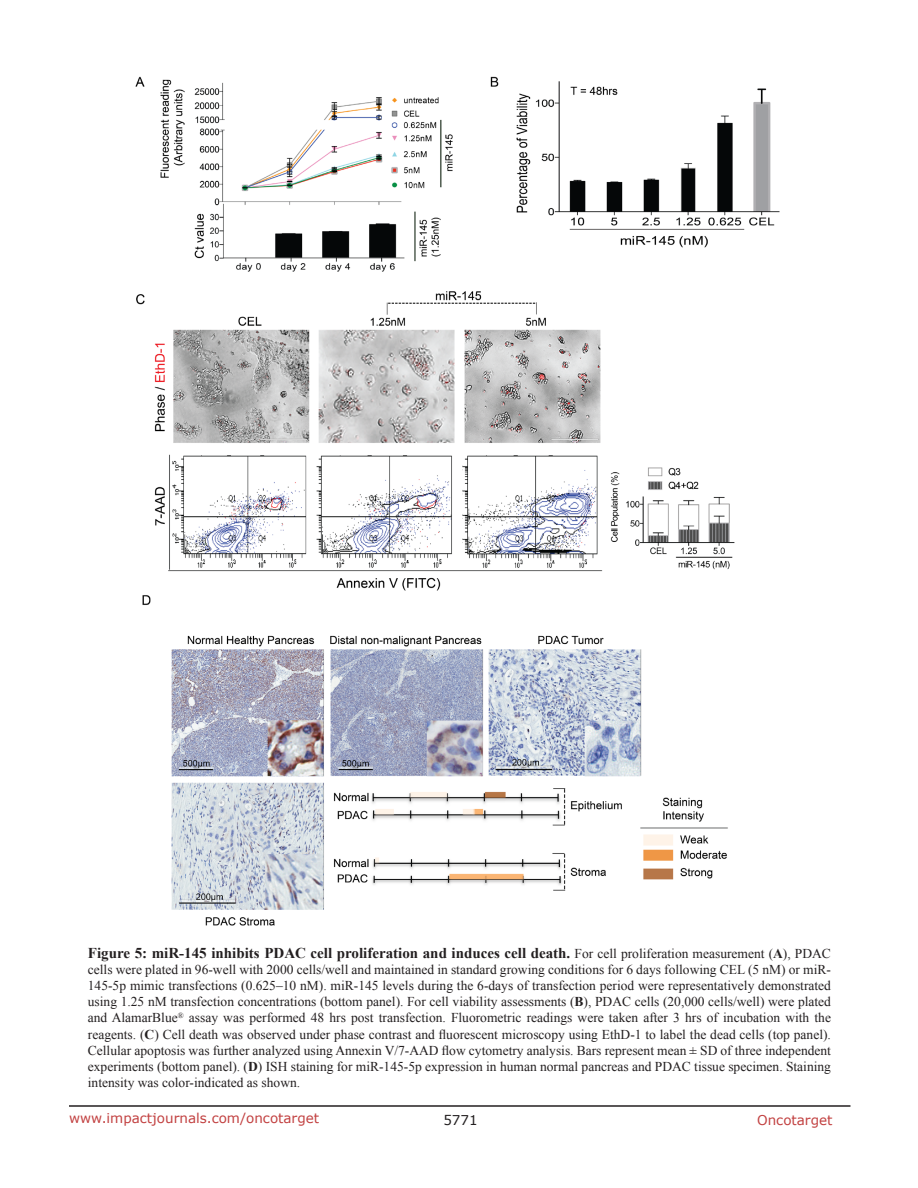
<style>
.page{position:relative;width:918px;height:1188px;background:#fff}
.page>*{position:absolute;margin:0;border:0;box-sizing:border-box;transform-origin:0 0}
.Figuretrx{font:700 15px "Times New Roman";color:#231f20}
.Figuretrx-2{font:13.5px/16.2px "Times New Roman";color:#231f20;text-align:justify}
.t1{font:13.5px "Verdana";color:#c24141}
.t2{font:13.5px "Verdana";color:#231f20}
.s1{font-weight:400;font-size:13.5px}
.s2{font-size:13.5px}
.s3{font-weight:700}
</style>
<div class="page">
<hr style="left:69px;top:1105px;width:781px;height:2px;background:#231f20">
<img style="left:135px;top:76px;width:645px;height:850px">
<p class="Figuretrx" style="left:88px;top:942px;width:745px">Figure 5: miR-145 inhibits PDAC cell proliferation and induces cell death. <span class="s1">For cell proliferation measurement (</span><span class="s2">A</span><span class="s1">), PDAC</span></p>
<p class="Figuretrx-2" style="left:88px;top:961px;width:745px">cells were plated in 96-well with 2000 cells/well and maintained in standard growing conditions for 6 days following CEL (5 nM) or miR-145-5p mimic transfections (0.625–10 nM). miR-145 levels during the 6-days of transfection period were representatively demonstrated using 1.25 nM transfection concentrations (bottom panel). For cell viability assessments (<span class="s3">B</span>), PDAC cells (20,000 cells/well) were plated and AlamarBlue<sup>®</sup> assay was performed 48 hrs post transfection. Fluorometric readings were taken after 3 hrs of incubation with the reagents. (<span class="s3">C</span>) Cell death was observed under phase contrast and fluorescent microscopy using EthD-1 to label the dead cells (top panel).<br>Cellular apoptosis was further analyzed using Annexin V/7-AAD flow cytometry analysis. Bars represent mean ± SD of three independent experiments (bottom panel). (<span class="s3">D</span>) ISH staining for miR-145-5p expression in human normal pancreas and PDAC tissue specimen. Staining intensity was color-indicated as shown.</p>
<p class="t1" style="left:69px;top:1109px;width:252px">www.impactjournals.com/oncotarget</p>
<p class="t2" style="left:443px;top:1111px;width:36px">5771</p>
<p class="t1" style="left:757px;top:1111px;width:77px">Oncotarget</p>
</div>
